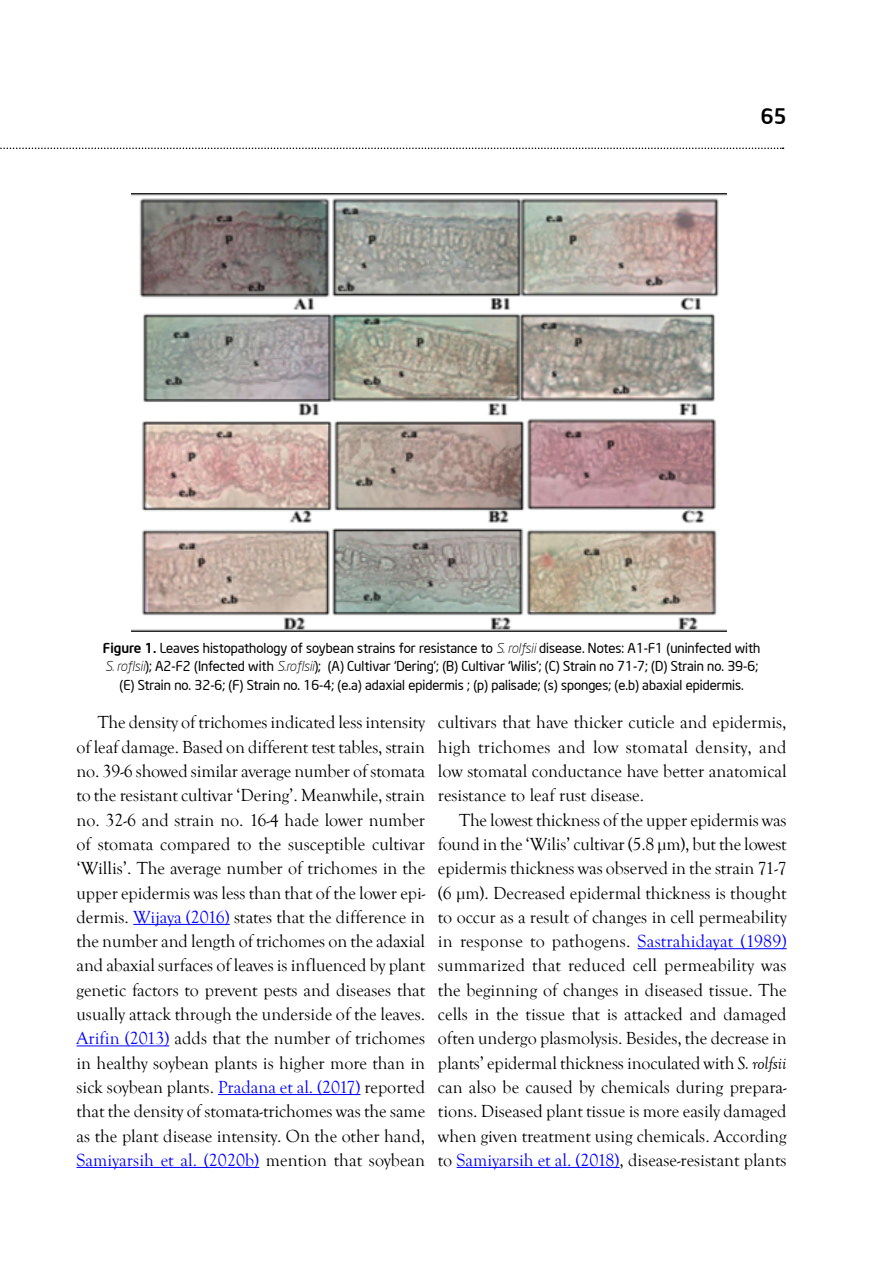
<style>
.page{position:relative;width:893px;height:1263px;background:#fff}
.page>*{position:absolute;margin:0;border:0;box-sizing:border-box;transform-origin:0 0}
.t1{font:500 21px "Neo Sans Intel";color:#000}
.t2{font:18px/24.3px "Goudy Old Style T";color:#000;text-align:justify}
.t3{font:13.5px/18.1px "Neo Sans Intel";color:#000;text-align:center}
.s1{font-weight:500}
.s2{font-weight:300;font-style:italic}
.s3{color:#00f}
.s4{font-style:italic}
</style>
<div class="page">
<svg style="left:0;top:148px;width:784px;height:1px"></svg>
<hr style="left:133px;top:924px;width:97px;height:1px;background:#00f">
<hr style="left:76px;top:1045px;width:93px;height:1px;background:#00f">
<hr style="left:218px;top:1094px;width:142px;height:1px;background:#00f">
<hr style="left:76px;top:1167px;width:183px;height:1px;background:#00f">
<hr style="left:638px;top:948px;width:149px;height:1px;background:#00f">
<hr style="left:457px;top:1167px;width:163px;height:1px;background:#00f">
<img style="left:132px;top:194px;width:595px;height:437px">
<p class="t1" style="left:761px;top:103px;width:27px">65</p>
<p class="t3" style="left:103px;top:639px;width:659px"><span class="s1">Figure 1.</span> Leaves histopathology of soybean strains for resistance to <span class="s2">S. rolfsii</span> disease. Notes: A1-F1 (uninfected with<br><span class="s2">S. roflsii</span>); A2-F2 (Infected with <span class="s2">S.roflsii</span>); (A) Cultivar ‘Dering’; (B) Cultivar ‘Wilis’; (C) Strain no 71-7; (D) Strain no. 39-6; (E) Strain no. 32-6; (F) Strain no. 16-4; (e.a) adaxial epidermis ; (p) palisade; (s) sponges; (e.b) abaxial epidermis.</p>
<p class="t2" style="left:77px;top:711px;width:350px;text-indent:21px">The density of trichomes indicated less intensity of leaf damage. Based on different test tables, strain no. 39-6 showed similar average number of stomata to the resistant cultivar ‘Dering’. Meanwhile, strain no. 32-6 and strain no. 16-4 hade lower number of stomata compared to the susceptible cultivar ‘Willis’. The average number of trichomes in the upper epidermis was less than that of the lower epi&shy;dermis. <span class="s3">Wijaya (2016)</span> states that the difference in the number and length of trichomes on the adaxial and abaxial surfaces of leaves is influenced by plant genetic factors to prevent pests and diseases that usually attack through the underside of the leaves.<br><span class="s3">Arifin (2013)</span> adds that the number of trichomes in healthy soybean plants is higher more than in sick soybean plants. <span class="s3">Pradana et al. (2017)</span> reported that the density of stomata-trichomes was the same as the plant disease intensity. On the other hand, <span class="s3">Samiyarsih et al. (2020b)</span> mention that soybean</p>
<p class="t2" style="left:438px;top:711px;width:350px">cultivars that have thicker cuticle and epidermis, high trichomes and low stomatal density, and low stomatal conductance have better anatomical resistance to leaf rust disease.</p>
<p class="t2" style="left:438px;top:808px;width:350px;text-indent:21px">The lowest thickness of the upper epidermis was found in the ‘Wilis’ cultivar (5.8 µm), but the lowest epidermis thickness was observed in the strain 71-7 (6 μm). Decreased epidermal thickness is thought to occur as a result of changes in cell permeability in response to pathogens. <span class="s3">Sastrahidayat (1989) </span>summarized that reduced cell permeability was the beginning of changes in diseased tissue. The cells in the tissue that is attacked and damaged often undergo plasmolysis. Besides, the decrease in plants’ epidermal thickness inoculated with <span class="s4">S. rolfsii </span>can also be caused by chemicals during prepara&shy;tions. Diseased plant tissue is more easily damaged when given treatment using chemicals. According to <span class="s3">Samiyarsih et al. (2018)</span>, disease-resistant plants</p>
</div>
